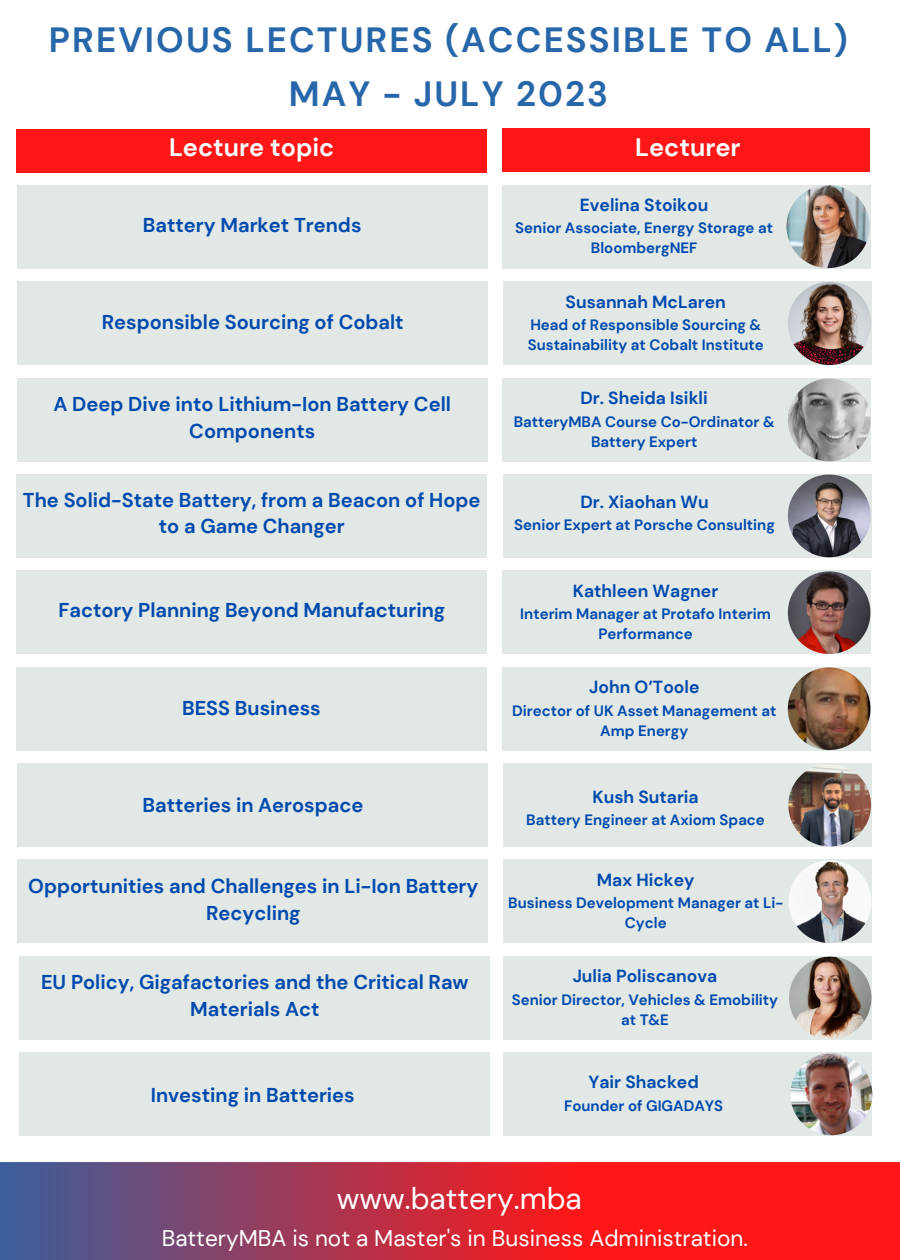
<style>
.page{position:relative;width:900px;height:1260px;background:#fff}
.page>*{position:absolute;margin:0;border:0;box-sizing:border-box;transform-origin:0 0}
.t1{font:700 35px/54.5px "DM Sans";letter-spacing:.06em;color:#2666a9;text-align:center}
.t2{font:30px "DM Sans";color:#fff}
.t3{font:700 25.25px "DM Sans";color:#fff}
.t4{font:22.5px "DM Sans";color:#fff}
.t5{font:700 20px/26.8px "DM Sans";color:#004aad;text-align:center}
.t6{font:18.25px "DM Sans";color:#004aad}
.t7{font:700 17.5px "DM Sans";color:#004aad}
.t8{font:700 15px/20px "DM Sans";color:#004aad;text-align:center}
</style>
<div class="page">
<div style="left:17px;top:130px;width:470px;height:43px;background:#ff1616"></div>
<div style="left:503px;top:128px;width:367px;height:44px;background:#ff1616"></div>
<div style="left:504px;top:860px;width:368px;height:83px;background:#e1e8e6"></div>
<div style="left:503px;top:186px;width:368px;height:83px;background:#e1e8e6"></div>
<div style="left:502px;top:571px;width:369px;height:83px;background:#e1e8e6"></div>
<div style="left:502px;top:667px;width:369px;height:84px;background:#e1e8e6"></div>
<div style="left:504px;top:1053px;width:368px;height:83px;background:#e1e8e6"></div>
<div style="left:503px;top:764px;width:368px;height:83px;background:#e1e8e6"></div>
<div style="left:503px;top:282px;width:368px;height:83px;background:#e1e8e6"></div>
<div style="left:503px;top:475px;width:368px;height:83px;background:#e1e8e6"></div>
<div style="left:504px;top:956px;width:368px;height:83px;background:#e1e8e6"></div>
<div style="left:502px;top:378px;width:369px;height:83px;background:#e1e8e6"></div>
<svg style="left:0;top:1162px;width:900px;height:98px;background:#bf2d41"></svg>
<img style="left:788px;top:379px;width:83px;height:82px;border-radius:50%">
<img style="left:788px;top:475px;width:83px;height:82px;border-radius:50%">
<img style="left:788px;top:667px;width:82px;height:83px;border-radius:50%">
<img style="left:788px;top:571px;width:82px;height:83px;border-radius:50%">
<img style="left:788px;top:764px;width:83px;height:82px;border-radius:50%">
<img style="left:789px;top:860px;width:82px;height:83px;border-radius:50%">
<img style="left:789px;top:957px;width:82px;height:82px;border-radius:50%">
<img style="left:790px;top:1053px;width:82px;height:82px;border-radius:50%">
<img style="left:787px;top:185px;width:83px;height:83px;border-radius:50%">
<div style="left:17px;top:186px;width:470px;height:83px;background:#e1e8e6"></div>
<div style="left:17px;top:378px;width:470px;height:83px;background:#e1e8e6"></div>
<div style="left:17px;top:475px;width:470px;height:83px;background:#e1e8e6"></div>
<div style="left:18px;top:282px;width:470px;height:83px;background:#e1e8e6"></div>
<div style="left:17px;top:571px;width:470px;height:83px;background:#e1e8e6"></div>
<div style="left:17px;top:667px;width:470px;height:83px;background:#e1e8e6"></div>
<div style="left:19px;top:956px;width:470px;height:83px;background:#e1e8e6"></div>
<div style="left:18px;top:860px;width:470px;height:83px;background:#e1e8e6"></div>
<div style="left:18px;top:764px;width:470px;height:83px;background:#e1e8e6"></div>
<div style="left:19px;top:1053px;width:470px;height:83px;background:#e1e8e6"></div>
<img style="left:788px;top:282px;width:83px;height:83px;border-radius:50%">
<h1 class="t1" style="left:49px;top:12px;width:801px">PREVIOUS LECTURES (ACCESSIBLE TO ALL)<br>MAY - JULY 2023</h1>
<p class="t3" style="left:169px;top:131px;width:167px">Lecture topic</p>
<p class="t3" style="left:635px;top:131px;width:107px">Lecturer</p>
<p class="t5" style="left:143px;top:212px;width:220px">Battery Market Trends</p>
<p class="t5" style="left:102px;top:309px;width:303px">Responsible Sourcing of Cobalt</p>
<p class="t5" style="left:53px;top:391px;width:399px">A Deep Dive into Lithium-Ion Battery Cell<br>Components</p>
<p class="t5" style="left:23px;top:487px;width:459px">The Solid-State Battery, from a Beacon of Hope to a Game Changer</p>
<p class="t5" style="left:59px;top:597px;width:388px">Factory Planning Beyond Manufacturing</p>
<p class="t5" style="left:182px;top:695px;width:140px">BESS Business</p>
<p class="t5" style="left:143px;top:792px;width:222px">Batteries in Aerospace</p>
<h2 class="t5" style="left:28px;top:873px;width:452px">Opportunities and Challenges in Li-Ion Battery<br>Recycling</h2>
<h2 class="t5" style="left:41px;top:969px;width:429px">EU Policy, Gigafactories and the Critical Raw<br>Materials Act</h2>
<h5 class="t5" style="left:151px;top:1082px;width:205px">Investing in Batteries</h5>
<p class="t7" style="left:580px;top:193px;width:130px">Evelina Stoikou</p>
<p class="t8" style="left:515px;top:218px;width:259px">Senior Associate, Energy Storage at<br>BloombergNEF</p>
<p class="t7" style="left:566px;top:290px;width:162px">Susannah McLaren</p>
<p class="t8" style="left:528px;top:315px;width:238px;text-align:left">Head of Responsible Sourcing &amp;<br>Sustainability at Cobalt Institute</p>
<p class="t7" style="left:581px;top:387px;width:129px">Dr. Sheida Isikli</p>
<p class="t8" style="left:514px;top:412px;width:262px">BatteryMBA Course Co-Ordinator &amp;<br>Battery Expert</p>
<p class="t7" style="left:580px;top:490px;width:130px">Dr. Xiaohan Wu</p>
<p class="t8" style="left:514px;top:515px;width:262px">Senior Expert at Porsche Consulting</p>
<p class="t7" style="left:573px;top:580px;width:147px">Kathleen Wagner</p>
<p class="t8" style="left:520px;top:604px;width:252px">Interim Manager at Protafo Interim<br>Performance</p>
<p class="t7" style="left:589px;top:676px;width:112px">John O’Toole</p>
<p class="t8" style="left:512px;top:701px;width:266px">Director of UK Asset Management at<br>Amp Energy</p>
<p class="t7" style="left:593px;top:785px;width:108px">Kush Sutaria</p>
<p class="t8" style="left:526px;top:810px;width:240px">Battery Engineer at Axiom Space</p>
<p class="t7" style="left:597px;top:869px;width:99px">Max Hickey</p>
<p class="t8" style="left:508px;top:893px;width:276px">Business Development Manager at Li-<br>Cycle</p>
<p class="t7" style="left:573px;top:965px;width:146px">Julia Poliscanova</p>
<p class="t8" style="left:512px;top:989px;width:268px">Senior Director, Vehicles &amp; Emobility at T&amp;E</p>
<h4 class="t6" style="left:610px;top:981px;width:263px">Former Automobile Engineer at</h4>
<p class="t7" style="left:589px;top:1071px;width:112px">Yair Shacked</p>
<p class="t8" style="left:564px;top:1096px;width:161px">Founder of GIGADAYS</p>
<p class="t2" style="left:337px;top:1179px;width:247px">www.battery.mba</p>
<p class="t4" style="left:162px;top:1224px;width:588px">BatteryMBA is not a Master's in Business Administration.</p>
</div>
